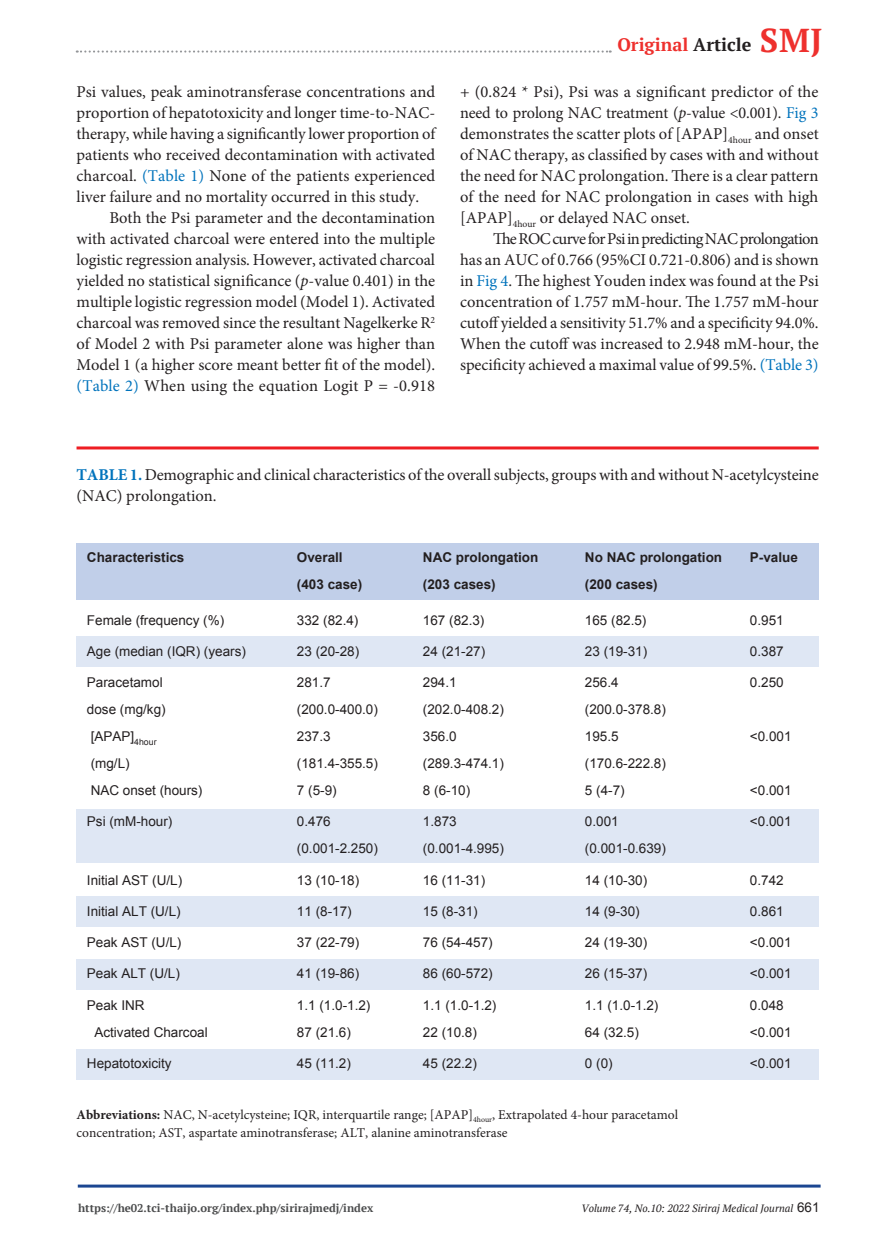
<style>
.page{position:relative;width:891px;height:1242px;background:#fff}
.page>*{position:absolute;margin:0;border:0;box-sizing:border-box;transform-origin:0 0}
.t1{font:700 18px "PT Serif";color:#ee302d}
.t2{font:16.5px/21px "Minion Pro";color:#231f20;text-align:justify}
.t3{font:13.5px "Arial";color:#231f20}
.t4{font:13.5px "Minion Pro";color:#231f20}
.t5{font:700 13.5px "Arial";color:#231f20}
.t6{font:700 11.25px "PT Serif";color:#4b4c4d}
.t7{font:italic 10.5px "PT Serif";color:#231f20}
.s1{color:#0073bc}
.s2{font-style:italic}
.s3{color:#231f20}
.s4{font-size:33px}
.s5{font-weight:700;color:#0073bc}
.s6{font-weight:700}
.s7{font-family:"Arial";font-style:normal;font-size:13.5px}
</style>
<div class="page">
<svg style="left:77px;top:50px;width:534px;height:3px"></svg>
<hr style="left:78px;top:1185px;width:743px;height:3px;background:#1b4691">
<div style="left:77px;top:636px;width:742px;height:31px;background:#dfe7f4"></div>
<div style="left:77px;top:896px;width:742px;height:31px;background:#dfe7f4"></div>
<div style="left:77px;top:959px;width:742px;height:31px;background:#dfe7f4"></div>
<div style="left:77px;top:1049px;width:742px;height:31px;background:#dfe7f4"></div>
<div style="left:77px;top:809px;width:742px;height:53px;background:#dfe7f4"></div>
<div style="left:77px;top:543px;width:742px;height:57px;background:#c1cfe9"></div>
<hr style="left:77px;top:446px;width:742px;height:3px;background:#ee1d23">
<p class="t2" style="left:77px;top:81px;width:360px">Psi values, peak aminotransferase concentrations and proportion of hepatotoxicity and longer time-to-NAC&shy;therapy, while having a significantly lower proportion of patients who received decontamination with activated charcoal. <span class="s1">(Table 1)</span> None of the patients experienced liver failure and no mortality occurred in this study.</p>
<p class="t2" style="left:77px;top:207px;width:360px;text-indent:33px">Both the Psi parameter and the decontamination with activated charcoal were entered into the multiple logistic regression analysis. However, activated charcoal yielded no statistical significance (<span class="s2">p</span>-value 0.401) in the multiple logistic regression model (Model 1). Activated charcoal was removed since the resultant Nagelkerke R<sup>2 </sup>of Model 2 with Psi parameter alone was higher than Model 1 (a higher score meant better fit of the model). <span class="s1">(Table 2)</span> When using the equation Logit P = -0.918</p>
<p class="t1" style="left:617px;top:33px;width:207px">Original <span class="s3">Article</span> <span class="s4">SMJ</span></p>
<p class="t2" style="left:460px;top:81px;width:360px">+ (0.824 * Psi), Psi was a significant predictor of the need to prolong NAC treatment (<span class="s2">p</span>-value &lt;0.001). <span class="s1">Fig 3 </span>demonstrates the scatter plots of [APAP]<sub>4hour</sub> and onset of NAC therapy, as classified by cases with and without the need for NAC prolongation. There is a clear pattern of the need for NAC prolongation in cases with high [APAP]<sub>4hour</sub> or delayed NAC onset.</p>
<p class="t2" style="left:460px;top:228px;width:360px;text-indent:33px">The ROC curve for Psi in predicting NAC prolongation has an AUC of 0.766 (95%CI 0.721-0.806) and is shown in <span class="s1">Fig 4</span>. The highest Youden index was found at the Psi concentration of 1.757 mM-hour. The 1.757 mM-hour cutoff yielded a sensitivity 51.7% and a specificity 94.0%.<br>When the cutoff was increased to 2.948 mM-hour, the specificity achieved a maximal value of 99.5%. <span class="s1">(Table 3)</span></p>
<p class="t2" style="left:77px;top:465px;width:744px"><span class="s5">TABLE 1.</span> Demographic and clinical characteristics of the overall subjects, groups with and without N-acetylcysteine (NAC) prolongation.</p>
<p class="t5" style="left:87px;top:549px;width:99px">Characteristics</p>
<p class="t5" style="left:297px;top:549px;width:47px">Overall</p>
<p class="t5" style="left:423px;top:549px;width:117px">NAC prolongation</p>
<p class="t5" style="left:585px;top:549px;width:139px">No NAC prolongation</p>
<p class="t5" style="left:750px;top:549px;width:50px">P-value</p>
<p class="t5" style="left:297px;top:576px;width:67px">(403 case)</p>
<p class="t5" style="left:423px;top:576px;width:74px">(203 cases)</p>
<p class="t5" style="left:585px;top:576px;width:74px">(200 cases)</p>
<p class="t3" style="left:87px;top:611px;width:139px">Female (frequency (%)</p>
<p class="t3" style="left:297px;top:611px;width:63px">332 (82.4)</p>
<p class="t3" style="left:423px;top:611px;width:63px">167 (82.3)</p>
<p class="t3" style="left:585px;top:611px;width:63px">165 (82.5)</p>
<p class="t3" style="left:750px;top:611px;width:35px">0.951</p>
<p class="t3" style="left:87px;top:642px;width:161px">Age (median (IQR) (years)</p>
<p class="t3" style="left:297px;top:642px;width:64px">23 (20-28)</p>
<p class="t3" style="left:423px;top:642px;width:64px">24 (21-27)</p>
<p class="t3" style="left:585px;top:642px;width:64px">23 (19-31)</p>
<p class="t3" style="left:750px;top:642px;width:35px">0.387</p>
<p class="t3" style="left:87px;top:674px;width:77px">Paracetamol</p>
<p class="t3" style="left:297px;top:674px;width:35px">281.7</p>
<p class="t3" style="left:423px;top:674px;width:35px">294.1</p>
<p class="t3" style="left:585px;top:674px;width:35px">256.4</p>
<p class="t3" style="left:750px;top:674px;width:35px">0.250</p>
<p class="t3" style="left:87px;top:701px;width:80px">dose (mg/kg)</p>
<p class="t3" style="left:297px;top:701px;width:83px">(200.0-400.0)</p>
<p class="t3" style="left:423px;top:701px;width:83px">(202.0-408.2)</p>
<p class="t3" style="left:585px;top:701px;width:83px">(200.0-378.8)</p>
<p class="t3" style="left:91px;top:728px;width:67px">[APAP]<sub>4hour</sub></p>
<p class="t3" style="left:297px;top:728px;width:35px">237.3</p>
<p class="t3" style="left:423px;top:728px;width:35px">356.0</p>
<p class="t3" style="left:585px;top:728px;width:35px">195.5</p>
<p class="t3" style="left:750px;top:728px;width:43px">&lt;0.001</p>
<p class="t3" style="left:91px;top:755px;width:41px">(mg/L)</p>
<p class="t3" style="left:297px;top:755px;width:83px">(181.4-355.5)</p>
<p class="t3" style="left:423px;top:755px;width:83px">(289.3-474.1)</p>
<p class="t3" style="left:585px;top:755px;width:83px">(170.6-222.8)</p>
<p class="t3" style="left:91px;top:782px;width:113px">NAC onset (hours)</p>
<p class="t3" style="left:297px;top:782px;width:41px">7 (5-9)</p>
<p class="t3" style="left:423px;top:782px;width:49px">8 (6-10)</p>
<p class="t3" style="left:585px;top:782px;width:41px">5 (4-7)</p>
<p class="t3" style="left:750px;top:782px;width:43px">&lt;0.001</p>
<p class="t3" style="left:87px;top:813px;width:87px">Psi (mM-hour)</p>
<p class="t3" style="left:297px;top:813px;width:35px">0.476</p>
<p class="t3" style="left:423px;top:813px;width:35px">1.873</p>
<p class="t3" style="left:585px;top:813px;width:35px">0.001</p>
<p class="t3" style="left:750px;top:813px;width:43px">&lt;0.001</p>
<p class="t3" style="left:297px;top:840px;width:83px">(0.001-2.250)</p>
<p class="t3" style="left:423px;top:840px;width:83px">(0.001-4.995)</p>
<p class="t3" style="left:585px;top:840px;width:83px">(0.001-0.639)</p>
<p class="t3" style="left:87px;top:871px;width:97px">Initial AST (U/L)</p>
<p class="t3" style="left:297px;top:871px;width:64px">13 (10-18)</p>
<p class="t3" style="left:423px;top:871px;width:64px">16 (11-31)</p>
<p class="t3" style="left:585px;top:871px;width:64px">14 (10-30)</p>
<p class="t3" style="left:750px;top:871px;width:35px">0.742</p>
<p class="t3" style="left:87px;top:902px;width:95px">Initial ALT (U/L)</p>
<p class="t3" style="left:297px;top:902px;width:56px">11 (8-17)</p>
<p class="t3" style="left:423px;top:902px;width:56px">15 (8-31)</p>
<p class="t3" style="left:585px;top:902px;width:56px">14 (9-30)</p>
<p class="t3" style="left:750px;top:902px;width:35px">0.861</p>
<p class="t3" style="left:87px;top:934px;width:96px">Peak AST (U/L)</p>
<p class="t3" style="left:297px;top:934px;width:64px">37 (22-79)</p>
<p class="t3" style="left:423px;top:934px;width:71px">76 (54-457)</p>
<p class="t3" style="left:585px;top:934px;width:64px">24 (19-30)</p>
<p class="t3" style="left:750px;top:934px;width:43px">&lt;0.001</p>
<p class="t3" style="left:87px;top:965px;width:95px">Peak ALT (U/L)</p>
<p class="t3" style="left:297px;top:965px;width:64px">41 (19-86)</p>
<p class="t3" style="left:423px;top:965px;width:71px">86 (60-572)</p>
<p class="t3" style="left:585px;top:965px;width:64px">26 (15-37)</p>
<p class="t3" style="left:750px;top:965px;width:43px">&lt;0.001</p>
<p class="t3" style="left:87px;top:996px;width:59px">Peak INR</p>
<p class="t3" style="left:297px;top:996px;width:75px">1.1 (1.0-1.2)</p>
<p class="t3" style="left:423px;top:996px;width:75px">1.1 (1.0-1.2)</p>
<p class="t3" style="left:585px;top:996px;width:75px">1.1 (1.0-1.2)</p>
<p class="t3" style="left:750px;top:996px;width:35px">0.048</p>
<p class="t3" style="left:94px;top:1023px;width:115px">Activated Charcoal</p>
<p class="t3" style="left:297px;top:1023px;width:56px">87 (21.6)</p>
<p class="t3" style="left:423px;top:1023px;width:56px">22 (10.8)</p>
<p class="t3" style="left:585px;top:1023px;width:56px">64 (32.5)</p>
<p class="t3" style="left:750px;top:1023px;width:43px">&lt;0.001</p>
<p class="t3" style="left:87px;top:1054px;width:86px">Hepatotoxicity</p>
<p class="t3" style="left:297px;top:1054px;width:56px">45 (11.2)</p>
<p class="t3" style="left:423px;top:1054px;width:56px">45 (22.2)</p>
<p class="t3" style="left:585px;top:1054px;width:29px">0 (0)</p>
<p class="t3" style="left:750px;top:1054px;width:43px">&lt;0.001</p>
<p class="t4" style="left:77px;top:1105px;width:603px"><span class="s6">Abbreviations:</span> NAC, N-acetylcysteine; IQR, interquartile range; [APAP]<sub>4hour</sub>, Extrapolated 4-hour paracetamol</p>
<p class="t4" style="left:77px;top:1123px;width:432px">concentration; AST, aspartate aminotransferase; ALT, alanine aminotransferase</p>
<p class="t6" style="left:78px;top:1201px;width:297px">https://he02.tci-thaijo.org/index.php/sirirajmedj/index</p>
<p class="t7" style="left:582px;top:1202px;width:239px">Volume 74, No.10: 2022 Siriraj Medical Journal <span class="s7">661</span></p>
</div>
